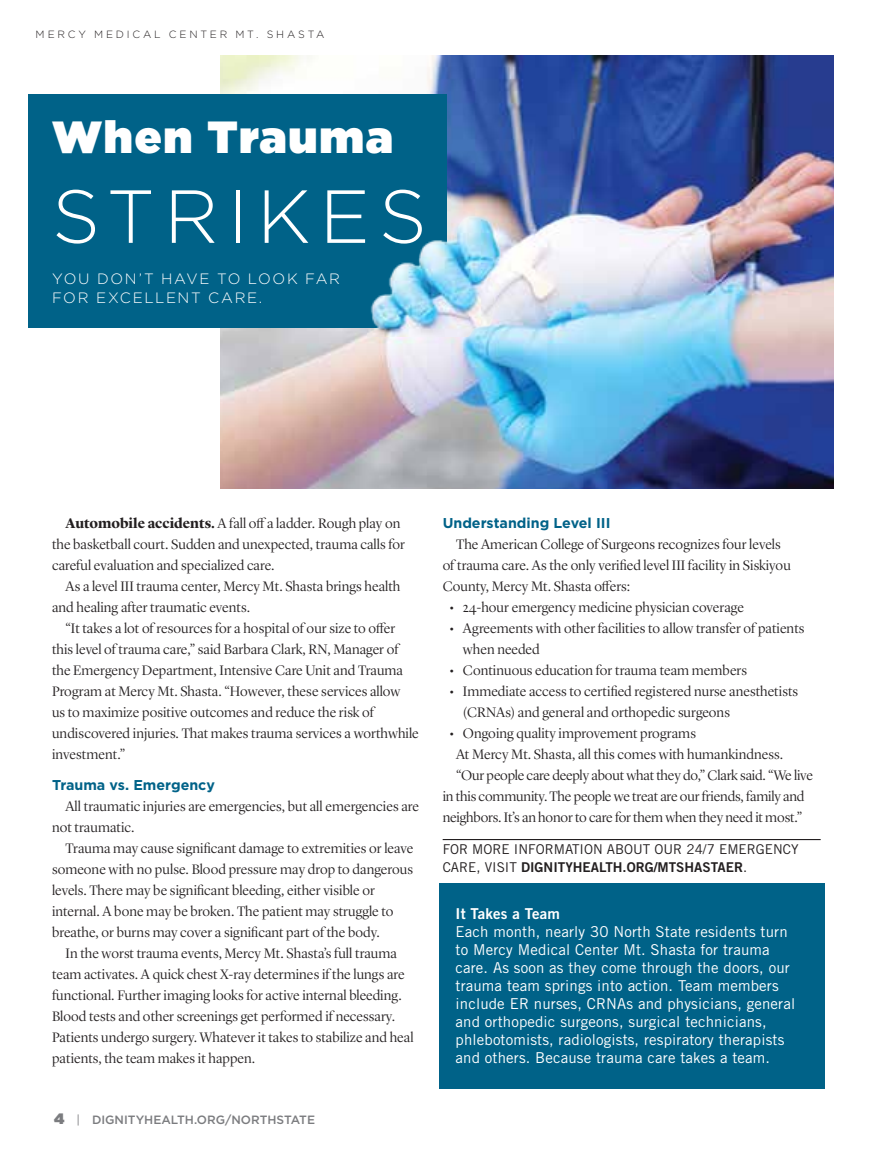
<style>
.page{position:relative;width:878px;height:1161px;background:#fff}
.page>*{position:absolute;margin:0;border:0;box-sizing:border-box;transform-origin:0 0}
.t1{font:300 75px "Gotham";letter-spacing:.12em;color:#fff}
.t2{font:900 45px "Gotham";letter-spacing:.04em;color:#fff}
.t3{font:15px/18px "Trade Gothic LT Std";letter-spacing:.01em;color:#fff}
.t4{font:300 15px/19.5px "Gotham";letter-spacing:.11em;color:#fff}
.t5{font:15px "Trade Gothic LT Std Bd 2";letter-spacing:.01em;color:#fff}
.t6{font:300 14.25px/21px "Lyon Display";letter-spacing:.005em;color:#231f20}
.t7{font:700 14.25px "Gotham";color:#006288}
.t8{font:13.5px "Trade Gothic LT Std";color:#231f20}
.t9{font:13.5px "Trade Gothic LT Std Bd 2";color:#231f20}
.t10{font:500 12px "Gotham";color:#7b7c7f}
.t11{font:300 10.5px "Gotham";letter-spacing:.265em;color:#231f20}
.s1{font-weight:700}
.s2{font-weight:900;font-size:15px}
.s3{font-weight:400}
.s4{font-family:"Trade Gothic LT Std"}
</style>
<div class="page">
<img style="left:220px;top:55px;width:613px;height:433px">
<hr style="left:442px;top:839px;width:378px;height:1px;background:#231f20">
<div style="left:439px;top:883px;width:385px;height:206px;background:#006288"></div>
<div style="left:29px;top:94px;width:418px;height:234px;background:#006288"></div>
<img style="left:367px;top:211px;width:160px;height:126px">
<p class="t11" style="left:36px;top:28px;width:290px">MERCY MEDICAL CENTER MT. SHASTA</p>
<h2 class="t2" style="left:52px;top:105px;width:342px">When Trauma</h2>
<h1 class="t1" style="left:52px;top:171px;width:376px">STRIKES</h1>
<p class="t4" style="left:52px;top:269px;width:289px">YOU DON’T HAVE TO LOOK FAR<br>FOR EXCELLENT CARE.</p>
<p class="t6" style="left:52px;top:511px;width:354px;text-indent:13px"><span class="s1">Automobile accidents.</span> A fall off a ladder. Rough play on the basketball court. Sudden and unexpected, trauma calls for careful evaluation and specialized care.</p>
<p class="t6" style="left:52px;top:574px;width:350px;text-indent:13px">As a level III trauma center, Mercy Mt. Shasta brings health and healing after traumatic events.</p>
<p class="t6" style="left:52px;top:616px;width:368px;text-indent:13px">“It takes a lot of resources for a hospital of our size to offer this level of trauma care,” said Barbara Clark, RN, Manager of the Emergency Department, Intensive Care Unit and Trauma Program at Mercy Mt. Shasta. “However, these services allow<br>us to maximize positive outcomes and reduce the risk of undiscovered injuries. That makes trauma services a worthwhile investment.”</p>
<p class="t7" style="left:52px;top:776px;width:164px">Trauma vs. Emergency</p>
<p class="t6" style="left:52px;top:795px;width:368px;text-indent:13px">All traumatic injuries are emergencies, but all emergencies are not traumatic.</p>
<p class="t6" style="left:52px;top:837px;width:363px;text-indent:13px">Trauma may cause significant damage to extremities or leave someone with no pulse. Blood pressure may drop to dangerous levels. There may be significant bleeding, either visible or internal. A bone may be broken. The patient may struggle to breathe, or burns may cover a significant part of the body.</p>
<p class="t6" style="left:52px;top:942px;width:363px;text-indent:13px">In the worst trauma events, Mercy Mt. Shasta’s full trauma team activates. A quick chest X-ray determines if the lungs are functional. Further imaging looks for active internal bleeding.<br>Blood tests and other screenings get performed if necessary.<br>Patients undergo surgery. Whatever it takes to stabilize and heal patients, the team makes it happen.</p>
<p class="t10" style="left:54px;top:1112px;width:262px"><span class="s2">4</span> <span class="s3">|</span> DIGNITYHEALTH.ORG/NORTHSTATE</p>
<p class="t7" style="left:442px;top:514px;width:169px">Understanding Level III</p>
<p class="t6" style="left:442px;top:533px;width:349px;text-indent:13px">The American College of Surgeons recognizes four levels of trauma care. As the only verified level III facility in Siskiyou<br>County, Mercy Mt. Shasta offers:</p>
<p class="t6" style="left:449px;top:596px;width:296px"><span class="s1">•</span> 24-hour emergency medicine physician coverage</p>
<p class="t6" style="left:463px;top:617px;width:343px;text-indent:-13px"><span class="s1">•</span> Agreements with other facilities to allow transfer of patients when needed</p>
<p class="t6" style="left:449px;top:659px;width:299px"><span class="s1">•</span> Continuous education for trauma team members</p>
<p class="t6" style="left:463px;top:680px;width:337px;text-indent:-13px"><span class="s1">•</span> Immediate access to certified registered nurse anesthetists (CRNAs) and general and orthopedic surgeons</p>
<p class="t6" style="left:449px;top:722px;width:248px"><span class="s1">•</span> Ongoing quality improvement programs</p>
<p class="t6" style="left:456px;top:743px;width:328px">At Mercy Mt. Shasta, all this comes with humankindness.</p>
<p class="t6" style="left:456px;top:764px;width:358px">“Our people care deeply about what they do,” Clark said. “We live</p>
<p class="t6" style="left:442px;top:785px;width:363px">in this community. The people we treat are our friends, family and</p>
<p class="t6" style="left:442px;top:806px;width:361px">neighbors. It’s an honor to care for them when they need it most.”</p>
<p class="t8" style="left:442px;top:841px;width:357px">FOR MORE INFORMATION ABOUT OUR 24/7 EMERGENCY</p>
<p class="t9" style="left:442px;top:858px;width:306px"><span class="s4">CARE, VISIT</span> DIGNITYHEALTH.ORG/MTSHASTAER<span class="s4">.</span></p>
<p class="t5" style="left:455px;top:905px;width:106px">It Takes a Team</p>
<p class="t3" style="left:455px;top:923px;width:341px">Each month, nearly 30 North State residents turn to Mercy Medical Center Mt. Shasta for trauma care. As soon as they come through the doors, our trauma team springs into action. Team members include ER nurses, CRNAs and physicians, general and orthopedic surgeons, surgical technicians, phlebotomists, radiologists, respiratory therapists and others. Because trauma care takes a team.</p>
</div>
